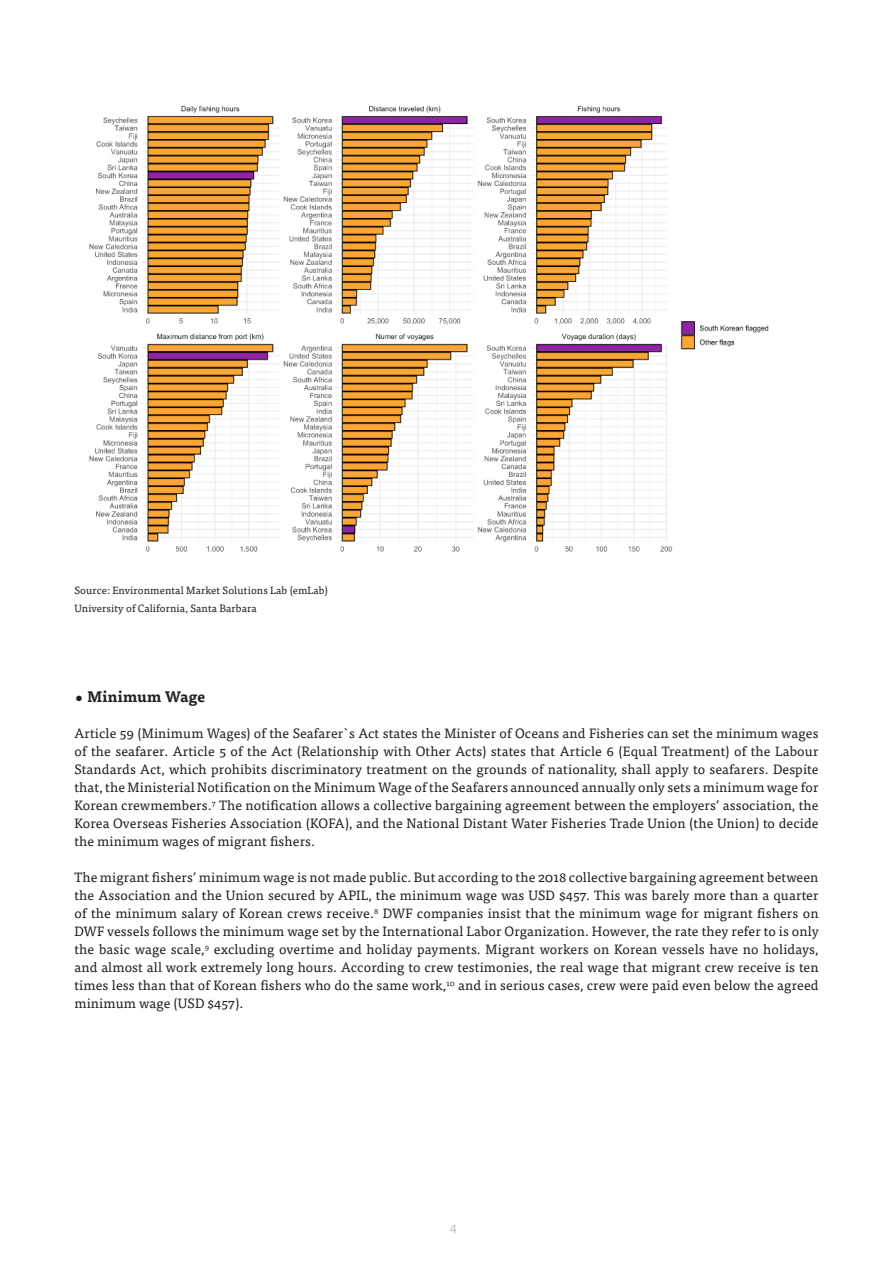
<style>
.page{position:relative;width:893px;height:1263px;background:#fff}
.page>*{position:absolute;margin:0;border:0;box-sizing:border-box;transform-origin:0 0}
.t1{font:700 15px "Tisa Pro";letter-spacing:.01em;color:#231f20}
.t2{font:13.5px/18px "Tisa Pro";letter-spacing:.01em;color:#231f20;text-align:justify}
.t3{font:13.5px "Tisa Pro";color:#bcbdc0}
.t4{font:10.5px "Tisa Pro";letter-spacing:.01em;color:#231f20}
</style>
<div class="page">
<img style="left:89px;top:105px;width:680px;height:448px">
<p class="t4" style="left:74px;top:583px;width:255px">Source: Environmental Market Solutions Lab (emLab)</p>
<p class="t4" style="left:74px;top:601px;width:184px">University of California, Santa Barbara</p>
<p class="t1" style="left:74px;top:684px;width:132px">• Minimum Wage</p>
<p class="t2" style="left:74px;top:723px;width:746px">Article 59 (Minimum Wages) of the Seafarer`s Act states the Minister of Oceans and Fisheries can set the minimum wages of the seafarer. Article 5 of the Act (Relationship with Other Acts) states that Article 6 (Equal Treatment) of the Labour Standards Act, which prohibits discriminatory treatment on the grounds of nationality, shall apply to seafarers. Despite that, the Ministerial Notification on the Minimum Wage of the Seafarers announced annually only sets a minimum wage for Korean crewmembers.<sup>7</sup> The notification allows a collective bargaining agreement between the employers’ association, the Korea Overseas Fisheries Association (KOFA), and the National Distant Water Fisheries Trade Union (the Union) to decide the minimum wages of migrant fishers.</p>
<p class="t2" style="left:74px;top:867px;width:746px">The migrant fishers’ minimum wage is not made public. But according to the 2018 collective bargaining agreement between the Association and the Union secured by APIL, the minimum wage was USD $457. This was barely more than a quarter of the minimum salary of Korean crews receive.<sup>8</sup> DWF companies insist that the minimum wage for migrant fishers on DWF vessels follows the minimum wage set by the International Labor Organization. However, the rate they refer to is only the basic wage scale,<sup>9</sup> excluding overtime and holiday payments. Migrant workers on Korean vessels have no holidays, and almost all work extremely long hours. According to crew testimonies, the real wage that migrant crew receive is ten times less than that of Korean fishers who do the same work,<sup>10</sup> and in serious cases, crew were paid even below the agreed minimum wage (USD $457).</p>
<p class="t3" style="left:450px;top:1217px;width:9px">4</p>
</div>
